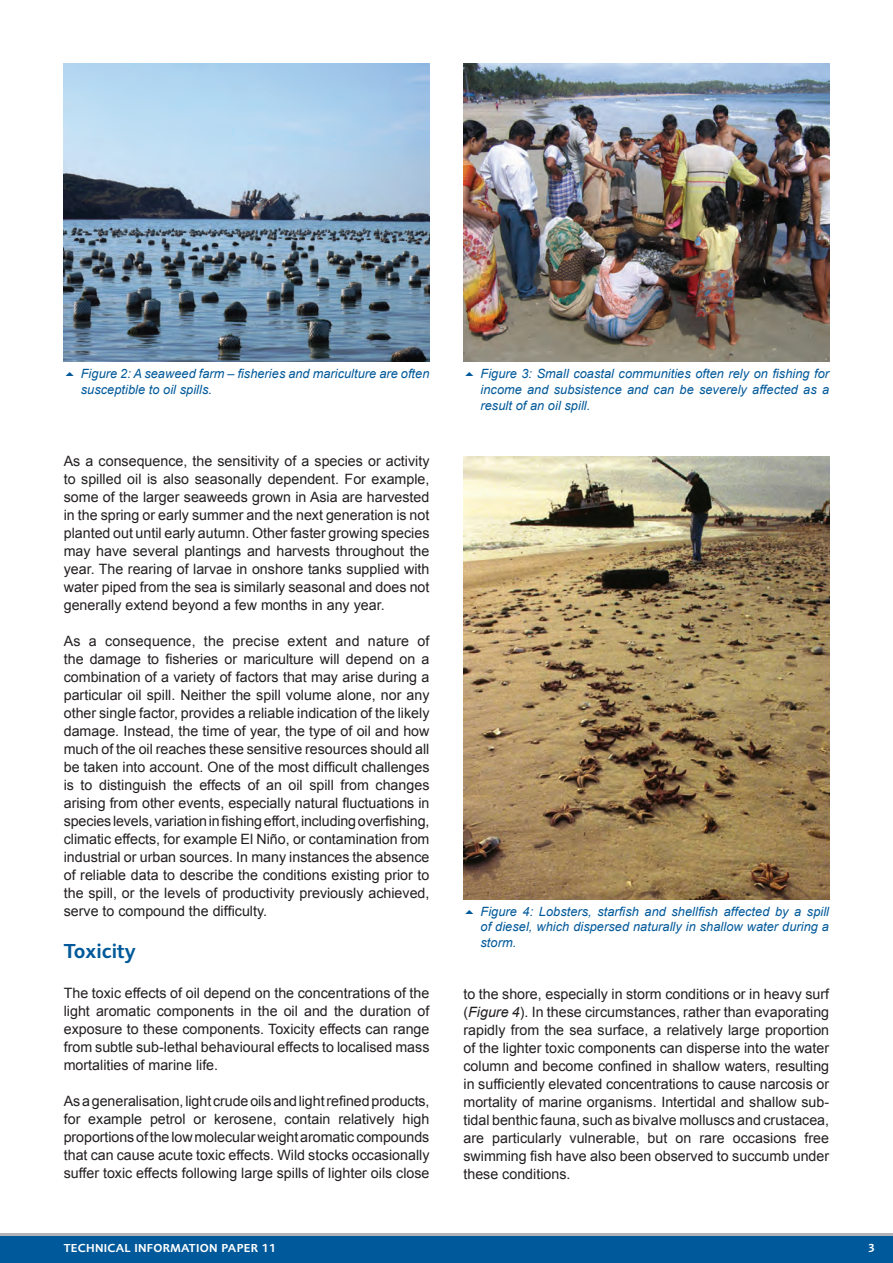
<style>
.page{position:relative;width:893px;height:1263px;background:#fff}
.page>*{position:absolute;margin:0;border:0;box-sizing:border-box;transform-origin:0 0}
.t1{font:600 21px "Foundry Sans";color:#00599a}
.t2{font:14.25px/18px "Arial";color:#231f20;text-align:justify}
.t3{font:italic 12.75px/15.8px "Arial";letter-spacing:.005em;color:#00599a;text-align:justify}
.t4{font:600 12px "Foundry Sans";letter-spacing:.025em;color:#fff}
.s1{font-style:italic}
</style>
<div class="page">
<svg style="left:0;top:1233px;width:892px;height:30px;background:#11629c"></svg>
<img style="left:64px;top:64px;width:365px;height:297px">
<img style="left:463px;top:64px;width:366px;height:297px">
<img style="left:463px;top:456px;width:366px;height:443px">
<p class="t3" style="left:81px;top:366px;width:350px">Figure 2: A seaweed farm – fisheries and mariculture are often susceptible to oil spills.</p>
<p class="t3" style="left:480px;top:366px;width:350px">Figure 3: Small coastal communities often rely on fishing for income and subsistence and can be severely affected as a result of an oil spill.</p>
<p class="t2" style="left:64px;top:452px;width:367px">As a consequence, the sensitivity of a species or activity to spilled oil is also seasonally dependent. For example, some of the larger seaweeds grown in Asia are harvested in the spring or early summer and the next generation is not planted out until early autumn. Other faster growing species may have several plantings and harvests throughout the year. The rearing of larvae in onshore tanks supplied with water piped from the sea is similarly seasonal and does not generally extend beyond a few months in any year.</p>
<p class="t2" style="left:64px;top:632px;width:367px">As a consequence, the precise extent and nature of the damage to fisheries or mariculture will depend on a combination of a variety of factors that may arise during a particular oil spill. Neither the spill volume alone, nor any other single factor, provides a reliable indication of the likely damage. Instead, the time of year, the type of oil and how much of the oil reaches these sensitive resources should all be taken into account. One of the most difficult challenges is to distinguish the effects of an oil spill from changes arising from other events, especially natural fluctuations in specieslevels,variationinfishingeffort,includingoverfishing, climatic effects, for example El Niño, or contamination from industrial or urban sources. In many instances the absence of reliable data to describe the conditions existing prior to the spill, or the levels of productivity previously achieved, serve to compound the difficulty.</p>
<h1 class="t1" style="left:64px;top:938px;width:73px">Toxicity</h1>
<p class="t2" style="left:64px;top:984px;width:367px">The toxic effects of oil depend on the concentrations of the light aromatic components in the oil and the duration of exposure to these components. Toxicity effects can range from subtle sub-lethal behavioural effects to localised mass mortalities of marine life.</p>
<p class="t2" style="left:64px;top:1092px;width:367px">Asageneralisation,light crudeoilsandlightrefinedproducts, for example petrol or kerosene, contain relatively high proportionsofthelowmolecularweightaromatic compounds that can cause acute toxic effects. Wild stocks occasionally suffer toxic effects following large spills of lighter oils close</p>
<p class="t3" style="left:480px;top:903px;width:350px">Figure 4: Lobsters, starfish and shellfish affected by a spill of diesel, which dispersed naturally in shallow water during a storm.</p>
<p class="t2" style="left:463px;top:985px;width:367px">to the shore, especially in storm conditions or in heavy surf (<span class="s1">Figure 4</span>). In these circumstances, rather than evaporating rapidly from the sea surface, a relatively large proportion of the lighter toxic components can disperse into the water column and become confined in shallow waters, resulting in sufficiently elevated concentrations to cause narcosis or mortality of marine organisms. Intertidal and shallow sub&shy;tidal benthic fauna, such as bivalve molluscs and crustacea, are particularly vulnerable, but on rare occasions free swimming fish have also been observed to succumb under these conditions.</p>
<p class="t4" style="left:64px;top:1241px;width:214px">TECHNICAL INFORMATION PAPER 11</p>
<p class="t4" style="left:868px;top:1241px;width:8px">3</p>
</div>
